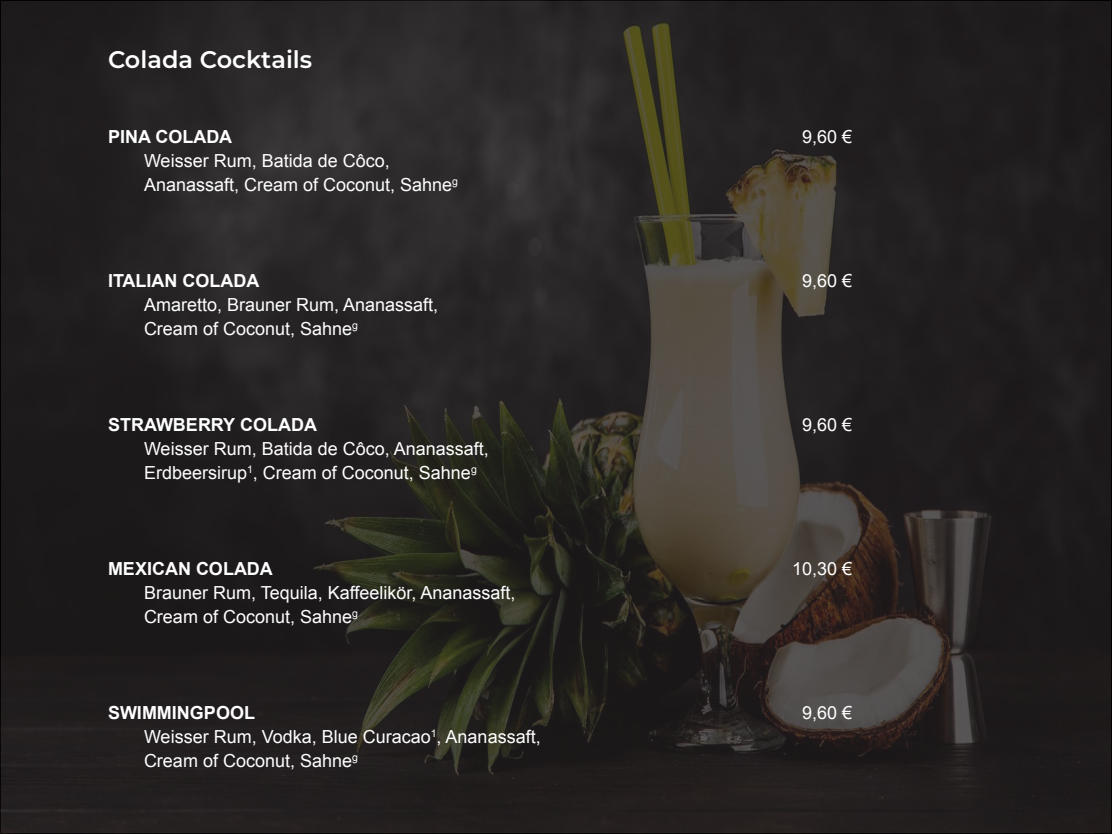
<style>
.page{position:relative;width:1112px;height:834px;background:#fff}
.page>*{position:absolute;margin:0;border:0;box-sizing:border-box;transform-origin:0 0}
.t1{font:600 24px "Montserrat";color:#fff}
.t2{font:18px "Arial";color:#fff}
.t3{font:700 18px "Arial";color:#fff}
</style>
<div class="page">
<img style="left:0;top:0;width:1112px;height:834px">
<p class="t1" style="left:108px;top:43px;width:206px">Colada Cocktails</p>
<p class="t3" style="left:108px;top:124px;width:126px">PINA COLADA</p>
<p class="t2" style="left:802px;top:125px;width:52px">9,60 €</p>
<p class="t2" style="left:144px;top:149px;width:247px">Weisser Rum, Batida de Côco,</p>
<p class="t2" style="left:144px;top:173px;width:316px">Ananassaft, Cream of Coconut, Sahne<sup>g</sup></p>
<p class="t3" style="left:108px;top:268px;width:153px">ITALIAN COLADA</p>
<p class="t2" style="left:802px;top:269px;width:52px">9,60 €</p>
<p class="t2" style="left:144px;top:293px;width:296px">Amaretto, Brauner Rum, Ananassaft,</p>
<p class="t2" style="left:144px;top:317px;width:215px">Cream of Coconut, Sahne<sup>g</sup></p>
<p class="t3" style="left:108px;top:412px;width:210px">STRAWBERRY COLADA</p>
<p class="t2" style="left:802px;top:413px;width:52px">9,60 €</p>
<p class="t2" style="left:144px;top:437px;width:346px">Weisser Rum, Batida de Côco, Ananassaft,</p>
<p class="t2" style="left:144px;top:461px;width:334px">Erdbeersirup<sup>1</sup>, Cream of Coconut, Sahne<sup>g</sup></p>
<p class="t3" style="left:108px;top:556px;width:166px">MEXICAN COLADA</p>
<p class="t2" style="left:792px;top:557px;width:62px">10,30 €</p>
<p class="t2" style="left:144px;top:581px;width:373px">Brauner Rum, Tequila, Kaffeelikör, Ananassaft,</p>
<p class="t2" style="left:144px;top:605px;width:215px">Cream of Coconut, Sahne<sup>g</sup></p>
<p class="t3" style="left:108px;top:700px;width:149px">SWIMMINGPOOL</p>
<p class="t2" style="left:802px;top:701px;width:52px">9,60 €</p>
<p class="t2" style="left:144px;top:725px;width:398px">Weisser Rum, Vodka, Blue Curacao<sup>1</sup>, Ananassaft,</p>
<p class="t2" style="left:144px;top:749px;width:215px">Cream of Coconut, Sahne<sup>g</sup></p>
</div>
